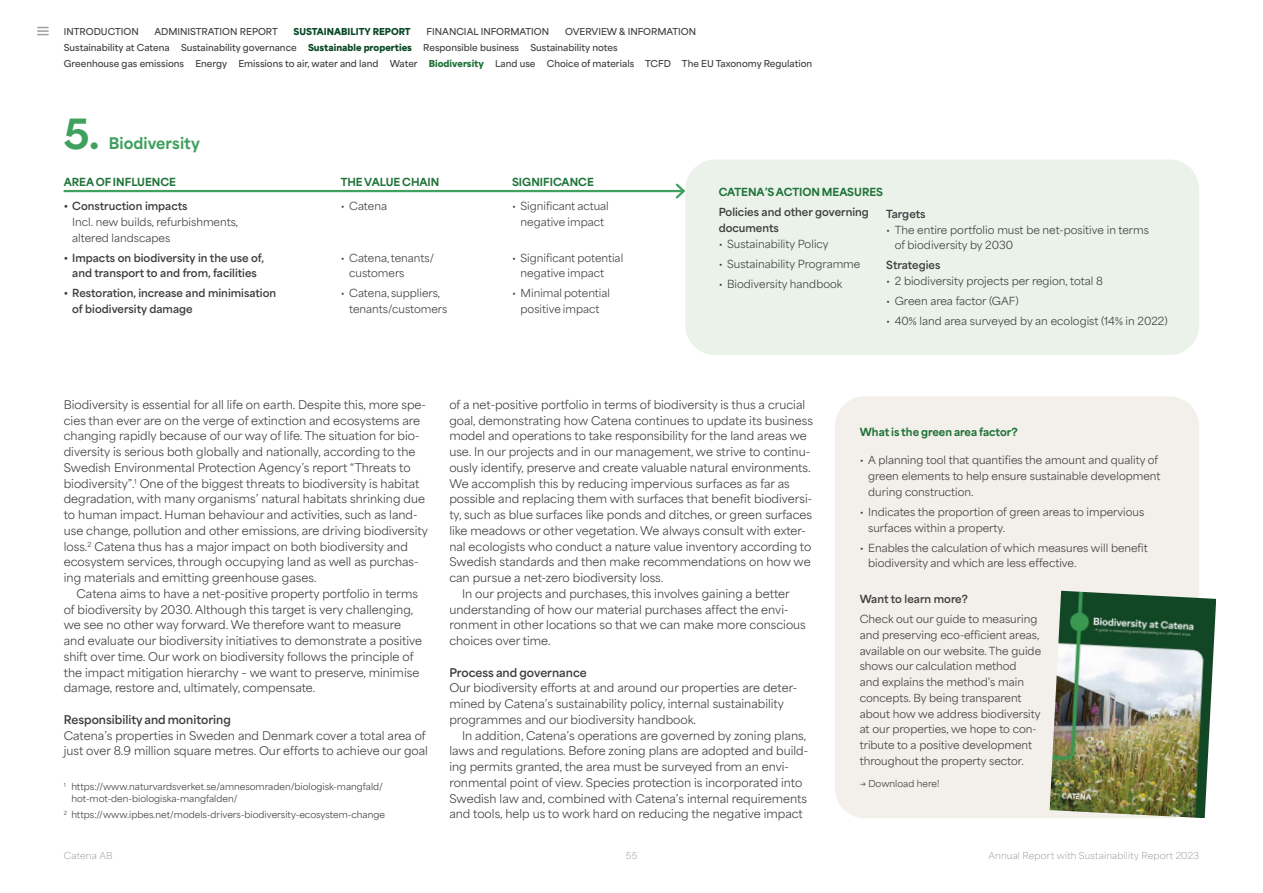
<style>
.page{position:relative;width:1263px;height:893px;background:#fff}
.page>*{position:absolute;margin:0;border:0;box-sizing:border-box;transform-origin:0 0}
.Huvudrubrik{font:800 39px "Area Normal";color:#40a05e}
.Huvudrubrik-2{font:800 15px "Area Normal";letter-spacing:.005em;color:#40a05e}
.Brödtext{font:11.25px/15.8px "Area Normal";color:#3e3e3f}
.Mellis_1{font:700 11.25px "Area Normal";color:#3e3e3f}
.Brödtext-2{font:10.5px/15.8px "Area Normal";color:#3e3e3f}
.Brödtext-3{font:700 10.5px/15.8px "Area Normal";color:#3e3e3f}
.Mellis_1-2{font:800 10.5px "Area Normal";color:#207339}
.Mellis_2{font:800 10.5px "Area Normal";color:#207339}
.Mellis_1-3{font:700 10.5px "Area Normal";letter-spacing:-.01em;color:#3e3e3f}
.Sidhänvisning{font:600 9px "Area Normal";color:#3e3e3f}
.Fotnot{font:9px "Area Normal";color:#3e3e3f}
.t1{font:100 9px "Area Normal";letter-spacing:.02em;color:#8a8c8f}
.Sidhänvisning-2{font:900 9px "Area Normal";color:#094828}
.Sidhänvisning-3{font:9px "Area Normal";color:#3e3e3f}
.s1{font-weight:900;color:#207339}
.s2{font-weight:700}
</style>
<div class="page">
<div style="left:685px;top:159px;width:514px;height:196px;background:#eaf2ea;border-radius:30px"></div>
<hr style="left:65px;top:190px;width:619px;height:2px;background:#40a05e">
<svg style="left:674px;top:183px;width:12px;height:16px"></svg>
<div style="left:835px;top:396px;width:364px;height:422px;background:#f3efea;border-radius:30px"></div>
<img style="left:1050px;top:591px;width:166px;height:227px">
<svg style="left:38px;top:27px;width:10px;height:8px"></svg>
<p class="Sidhänvisning" style="left:64px;top:23px;width:76px">INTRODUCTION</p>
<p class="Sidhänvisning" style="left:154px;top:23px;width:125px">ADMINISTRATION REPORT</p>
<p class="Sidhänvisning-2" style="left:293px;top:23px;width:119px">SUSTAINABILITY REPORT</p>
<p class="Sidhänvisning" style="left:427px;top:23px;width:124px">FINANCIAL INFORMATION</p>
<p class="Sidhänvisning" style="left:565px;top:23px;width:133px">OVERVIEW &amp; INFORMATION</p>
<p class="Sidhänvisning" style="left:64px;top:40px;width:107px">Sustainability at Catena</p>
<p class="Sidhänvisning" style="left:181px;top:40px;width:117px">Sustainability governance</p>
<p class="Sidhänvisning-2" style="left:308px;top:39px;width:105px">Sustainable properties</p>
<p class="Sidhänvisning" style="left:423px;top:40px;width:97px">Responsible business</p>
<p class="Sidhänvisning" style="left:530px;top:40px;width:89px">Sustainability notes</p>
<p class="Sidhänvisning" style="left:64px;top:55px;width:122px">Greenhouse gas emissions</p>
<p class="Sidhänvisning" style="left:195px;top:55px;width:290px">Energy Emissions to air, water and land Water <span class="s1">Biodiversity</span></p>
<p class="Sidhänvisning" style="left:495px;top:55px;width:42px">Land use</p>
<p class="Sidhänvisning" style="left:547px;top:55px;width:267px">Choice of materials TCFD The EU Taxonomy Regulation</p>
<p class="Huvudrubrik" style="left:64px;top:99px;width:37px">5.</p>
<p class="Huvudrubrik-2" style="left:109px;top:130px;width:93px">Biodiversity</p>
<p class="Mellis_1-2" style="left:64px;top:172px;width:114px">AREA OF INFLUENCE</p>
<p class="Brödtext-2" style="left:72px;top:197px;width:167px;text-indent:-9px"><span class="s2">• Construction impacts<br></span>Incl. new builds, refurbishments, altered landscapes</p>
<p class="Brödtext-3" style="left:64px;top:249px;width:202px;text-align:center">• Impacts on biodiversity in the use of, and transport to and from, facilities</p>
<p class="Brödtext-3" style="left:72px;top:284px;width:205px;text-indent:-9px">• Restoration, increase and minimisation of biodiversity damage</p>
<p class="Mellis_1-2" style="left:341px;top:172px;width:100px">THE VALUE CHAIN</p>
<p class="Brödtext-2" style="left:341px;top:197px;width:48px">• Catena</p>
<p class="Brödtext-2" style="left:349px;top:248px;width:86px;text-indent:-9px">• Catena, tenants/ customers</p>
<p class="Brödtext-2" style="left:349px;top:284px;width:100px;text-indent:-9px">• Catena, suppliers, tenants/customers</p>
<p class="Mellis_1-2" style="left:512px;top:172px;width:83px">SIGNIFICANCE</p>
<p class="Brödtext-2" style="left:512px;top:197px;width:98px;text-align:center">• Significant actual negative impact</p>
<p class="Brödtext-2" style="left:521px;top:248px;width:104px;text-indent:-9px">• Significant potential negative impact</p>
<p class="Brödtext-2" style="left:512px;top:284px;width:99px;text-align:center">• Minimal potential positive impact</p>
<p class="Mellis_1-2" style="left:719px;top:183px;width:166px">CATENA’S ACTION MEASURES</p>
<p class="Brödtext-3" style="left:719px;top:203px;width:152px">Policies and other governing documents</p>
<p class="Brödtext-2" style="left:719px;top:235px;width:111px">• Sustainability Policy</p>
<p class="Brödtext-2" style="left:719px;top:255px;width:143px">• Sustainability Programme</p>
<p class="Brödtext-2" style="left:719px;top:275px;width:125px">• Biodiversity handbook</p>
<p class="Mellis_1-3" style="left:886px;top:204px;width:41px">Targets</p>
<p class="Brödtext-2" style="left:895px;top:220px;width:256px;text-indent:-9px">• The entire portfolio must be net-positive in terms of biodiversity by 2030</p>
<p class="Brödtext-3" style="left:886px;top:256px;width:56px">Strategies</p>
<p class="Brödtext-2" style="left:886px;top:272px;width:218px">• 2 biodiversity projects per region, total 8</p>
<p class="Brödtext-2" style="left:886px;top:292px;width:134px">• Green area factor (GAF)</p>
<p class="Brödtext-2" style="left:886px;top:312px;width:283px">• 40% land area surveyed by an ecologist (14% in 2022)</p>
<p class="Brödtext" style="left:64px;top:395px;width:366px">Biodiversity is essential for all life on earth. Despite this, more spe&shy;cies than ever are on the verge of extinction and ecosystems are changing rapidly because of our way of life. The situation for bio&shy;diversity is serious both globally and nationally, according to the Swedish Environmental Protection Agency’s report “Threats to biodiversity”.<sup>1</sup> One of the biggest threats to biodiversity is habitat degradation, with many organisms’ natural habitats shrinking due to human impact. Human behaviour and activities, such as land&shy;use change, pollution and other emissions, are driving biodiversity loss.<sup>2</sup> Catena thus has a major impact on both biodiversity and ecosystem services, through occupying land as well as purchas&shy;ing materials and emitting greenhouse gases.</p>
<p class="Brödtext" style="left:64px;top:584px;width:360px;text-indent:13px">Catena aims to have a net-positive property portfolio in terms of biodiversity by 2030. Although this target is very challenging, we see no other way forward. We therefore want to measure and evaluate our biodiversity initiatives to demonstrate a positive shift over time. Our work on biodiversity follows the principle of the impact mitigation hierarchy – we want to preserve, minimise damage, restore and, ultimately, compensate.</p>
<p class="Mellis_1" style="left:64px;top:709px;width:169px">Responsibility and monitoring</p>
<p class="Brödtext" style="left:64px;top:726px;width:366px">Catena’s properties in Sweden and Denmark cover a total area of just over 8.9 million square metres. Our efforts to achieve our goal</p>
<p class="Brödtext" style="left:449px;top:395px;width:365px">of a net-positive portfolio in terms of biodiversity is thus a crucial goal, demonstrating how Catena continues to update its business model and operations to take responsibility for the land areas we use. In our projects and in our management, we strive to continu&shy;ously identify, preserve and create valuable natural environments.<br>We accomplish this by reducing impervious surfaces as far as possible and replacing them with surfaces that benefit biodiversi&shy;ty, such as blue surfaces like ponds and ditches, or green surfaces like meadows or other vegetation. We always consult with exter&shy;nal ecologists who conduct a nature value inventory according to Swedish standards and then make recommendations on how we can pursue a net-zero biodiversity loss.</p>
<p class="Brödtext" style="left:449px;top:584px;width:358px;text-indent:13px">In our projects and purchases, this involves gaining a better understanding of how our material purchases affect the envi&shy;ronment in other locations so that we can make more conscious choices over time.</p>
<p class="Mellis_1" style="left:449px;top:662px;width:139px">Process and governance</p>
<p class="Brödtext" style="left:449px;top:679px;width:349px">Our biodiversity efforts at and around our properties are deter-</p>
<p class="Brödtext" style="left:449px;top:694px;width:336px">mined by Catena’s sustainability policy, internal sustainability</p>
<p class="Brödtext" style="left:449px;top:710px;width:248px">programmes and our biodiversity handbook.</p>
<p class="Brödtext" style="left:462px;top:726px;width:346px">In addition, Catena’s operations are governed by zoning plans,</p>
<p class="Brödtext" style="left:449px;top:742px;width:360px">laws and regulations. Before zoning plans are adopted and build-</p>
<p class="Brödtext" style="left:449px;top:757px;width:341px">ing permits granted, the area must be surveyed from an envi-</p>
<p class="Brödtext" style="left:449px;top:773px;width:355px">ronmental point of view. Species protection is incorporated into</p>
<p class="Brödtext" style="left:449px;top:789px;width:359px">Swedish law and, combined with Catena’s internal requirements</p>
<p class="Brödtext" style="left:449px;top:805px;width:355px">and tools, help us to work hard on reducing the negative impact</p>
<p class="Mellis_2" style="left:860px;top:422px;width:160px">What is the green area factor?</p>
<p class="Brödtext-2" style="left:868px;top:451px;width:294px;text-indent:-9px">• A planning tool that quantifies the amount and quality of green elements to help ensure sustainable development during construction.</p>
<p class="Brödtext-2" style="left:868px;top:503px;width:278px;text-indent:-9px">• Indicates the proportion of green areas to impervious surfaces within a property.</p>
<p class="Brödtext-2" style="left:868px;top:538px;width:281px;text-indent:-9px">• Enables the calculation of which measures will benefit biodiversity and which are less effective.</p>
<p class="Brödtext-3" style="left:860px;top:590px;width:110px">Want to learn more?</p>
<p class="Brödtext-2" style="left:860px;top:610px;width:183px">Check out our guide to measuring and preserving eco-efficient areas, available on our website. The guide shows our calculation method<br>and explains the method’s main concepts. By being transparent about how we address biodiversity at our properties, we hope to con&shy;tribute to a positive development throughout the property sector.</p>
<p class="Fotnot" style="left:64px;top:778px;width:321px"><sup>1</sup> https://www.naturvardsverket.se/amnesomraden/biologisk-mangfald/</p>
<p class="Sidhänvisning-3" style="left:860px;top:775px;width:81px">→ Download here!</p>
<p class="Fotnot" style="left:71px;top:790px;width:168px">hot-mot-den-biologiska-mangfalden/</p>
<p class="Fotnot" style="left:64px;top:806px;width:323px"><sup>2</sup> https://www.ipbes.net/models-drivers-biodiversity-ecosystem-change</p>
<p class="t1" style="left:64px;top:848px;width:50px">Catena AB</p>
<p class="t1" style="left:626px;top:848px;width:13px">55</p>
<p class="t1" style="left:988px;top:848px;width:212px">Annual Report with Sustainability Report 2023</p>
</div>
